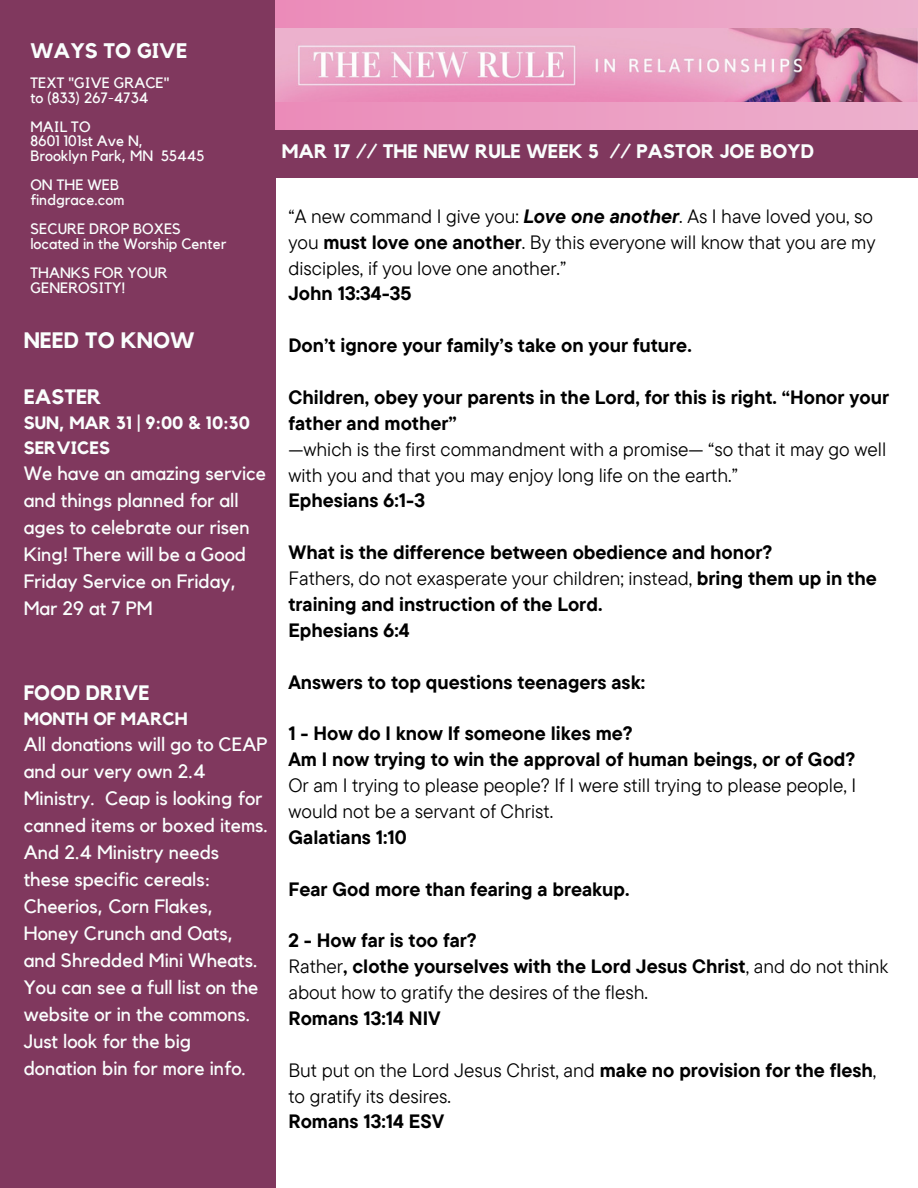
<style>
.page{position:relative;width:918px;height:1188px;background:#fff}
.page>*{position:absolute;margin:0;border:0;box-sizing:border-box;transform-origin:0 0}
.t1{font:700 22.35px "Kollektif";color:#fafefd}
.t2{font:700 21px "Kollektif";color:#fafefd}
.t3{font:700 20.85px "Kollektif";color:#fafefd}
.t4{font:700 19.5px "Kollektif";color:#fafefd}
.t5{font:19.35px/27px "Kollektif";color:#fafefd}
.t6{font:700 19.2px/25.8px "TT Commons Pro";color:#000}
.t7{font:19.2px/25.8px "TT Commons Pro";color:#000}
.t8{font:700 17.85px/24.8px "Kollektif";color:#fafefd}
.t9{font:15px/14.7px "Kollektif";color:#fafefd}
.s1{font-weight:700;font-style:italic}
.s2{font-weight:700}
.s3{font-weight:400}
</style>
<div class="page">
<div style="left:0;top:0;width:275px;height:1188px;background:#80385e"></div>
<div style="left:275px;top:130px;width:643px;height:47px;background:#80385e"></div>
<div style="left:275px;top:0;width:643px;height:130px;background:linear-gradient(to right,#eb8bb9,#ecb1cd)"></div>
<img style="left:275px;top:28px;width:643px;height:73px">
<h1 class="t2" style="left:30px;top:41px;width:158px">WAYS TO GIVE</h1>
<h4 class="t9" style="left:30px;top:76px;width:141px">TEXT "GIVE GRACE"</h4>
<h4 class="t9" style="left:30px;top:91px;width:119px">to (833) 267-4734</h4>
<p class="t9" style="left:30px;top:120px;width:62px">MAIL TO</p>
<h2 class="t9" style="left:30px;top:135px;width:114px">8601 101st Ave N,</h2>
<h4 class="t9" style="left:30px;top:149px;width:176px">Brooklyn Park, MN 55445</h4>
<h3 class="t9" style="left:30px;top:178px;width:90px">ON THE WEB</h3>
<h4 class="t9" style="left:30px;top:193px;width:96px">findgrace.com</h4>
<h4 class="t9" style="left:30px;top:222px;width:152px">SECURE DROP BOXES</h4>
<h3 class="t9" style="left:30px;top:237px;width:197px">located in the Worship Center</h3>
<h4 class="t9" style="left:30px;top:266px;width:139px">THANKS FOR YOUR<br>GENEROSITY!</h4>
<h3 class="t1" style="left:24px;top:330px;width:172px">NEED TO KNOW</h3>
<h4 class="t3" style="left:24px;top:388px;width:79px">EASTER</h4>
<h4 class="t8" style="left:24px;top:411px;width:228px">SUN, MAR 31 | 9:00 &amp; 10:30<br>SERVICES</h4>
<h4 class="t5" style="left:24px;top:460px;width:244px">We have an amazing service and things planned for all ages to celebrate our risen<br>King! There will be a Good<br>Friday Service on Friday,<br>Mar 29 at 7 PM</h4>
<h4 class="t3" style="left:24px;top:683px;width:128px">FOOD DRIVE</h4>
<h4 class="t8" style="left:24px;top:707px;width:166px">MONTH OF MARCH</h4>
<h4 class="t5" style="left:24px;top:731px;width:246px">All donations will go to CEAP and our very own 2.4<br>Ministry. Ceap is looking for canned items or boxed items.<br>And 2.4 Ministry needs these specific cereals:<br>Cheerios, Corn Flakes,<br>Honey Crunch and Oats, and Shredded Mini Wheats.<br>You can see a full list on the website or in the commons.<br>Just look for the big donation bin for more info.</h4>
<h5 class="t4" style="left:282px;top:142px;width:534px">MAR 17 // THE NEW RULE WEEK 5 // PASTOR JOE BOYD</h5>
<h1 class="t7" style="left:288px;top:203px;width:589px">“A new command I give you: <span class="s1">Love one another</span>. As I have loved you, so you <span class="s2">must love one another</span>. By this everyone will know that you are my disciples, if you love one another.”<br><span class="s2">John 13:34-35</span></h1>
<p class="t6" style="left:288px;top:332px;width:405px">Don’t ignore your family’s take on your future.</p>
<p class="t7" style="left:288px;top:384px;width:602px"><span class="s2">Children, obey your parents in the Lord, for this is right. “Honor your father and mother”<br></span>—which is the first commandment with a promise— “so that it may go well with you and that you may enjoy long life on the earth.”<br><span class="s2">Ephesians 6:1-3</span></p>
<p class="t6" style="left:288px;top:539px;width:590px">What is the difference between obedience and honor?<br><span class="s3">Fathers, do not exasperate your children; instead,</span> bring them up in the training and instruction of the Lord.<br>Ephesians 6:4</p>
<p class="t6" style="left:288px;top:668px;width:358px">Answers to top questions teenagers ask:</p>
<p class="t6" style="left:288px;top:720px;width:569px">1 - How do I know If someone likes me?<br>Am I now trying to win the approval of human beings, or of God?<br><span class="s3">Or am I trying to please people? If I were still trying to please people, I would not be a servant of Christ.<br></span>Galatians 1:10</p>
<p class="t6" style="left:288px;top:875px;width:343px">Fear God more than fearing a breakup.</p>
<p class="t6" style="left:288px;top:927px;width:601px">2 - How far is too far?<br><span class="s3">Rather</span>, clothe yourselves with the Lord Jesus Christ<span class="s3">, and do not think about how to gratify the desires of the flesh.<br></span>Romans 13:14 NIV</p>
<p class="t7" style="left:288px;top:1057px;width:590px">But put on the Lord Jesus Christ, and <span class="s2">make no provision for the flesh</span>, to gratify its desires.<br><span class="s2">Romans 13:14 ESV</span></p>
</div>
